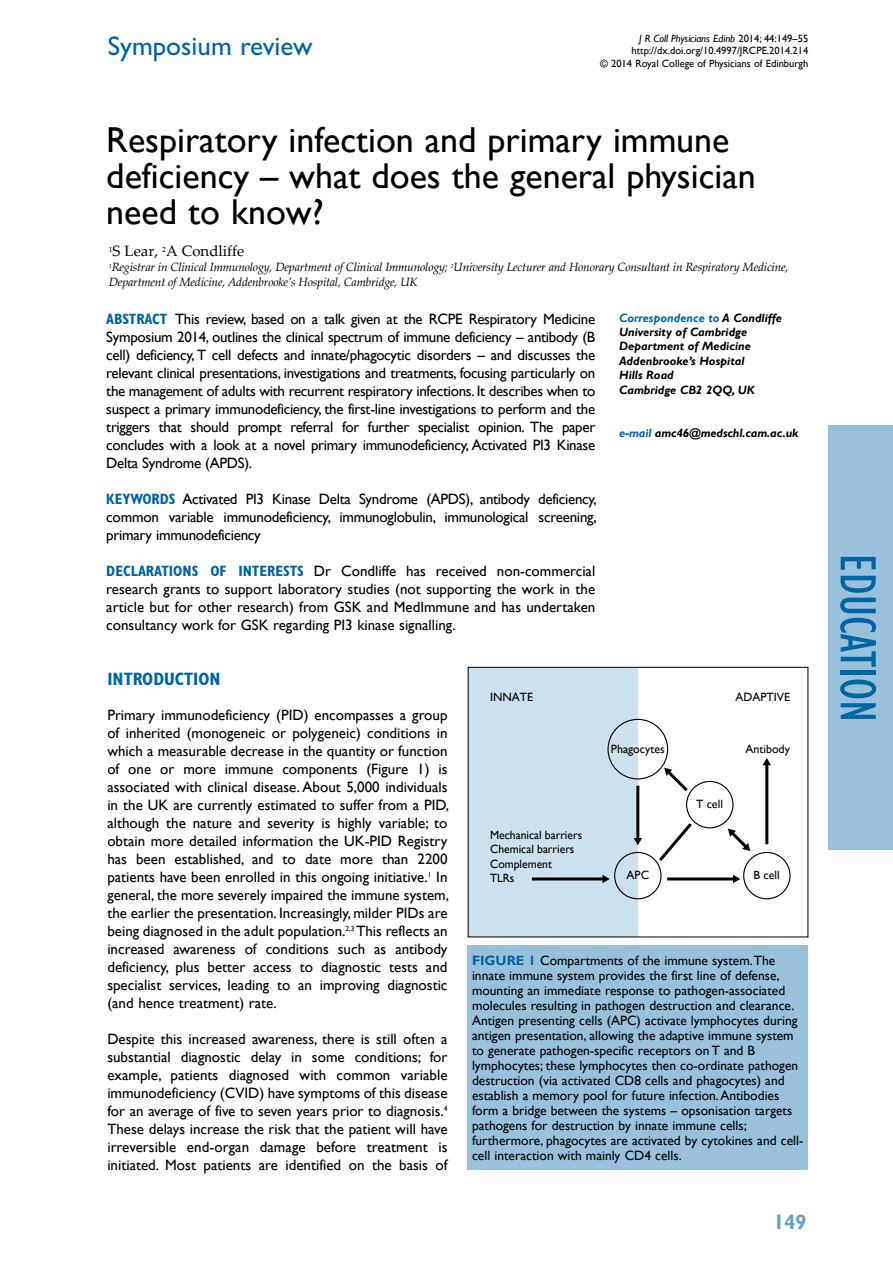
<style>
.page{position:relative;width:893px;height:1263px;background:#fff}
.page>*{position:absolute;margin:0;border:0;box-sizing:border-box;transform-origin:0 0}
.t1{font:condensed 52.5px "Gill Sans";color:#0065a4}
.t2{font:36px/36px "Gill Sans";color:#000}
.t3{font:27px "Gill Sans";color:#0065a4}
.t4{font:700 condensed 21px "Gill Sans";color:#66a3c9}
.t5{font:700 condensed 18px "Gill Sans";color:#0065a4}
.t6{font:15px/18px "Gill Sans";color:#000;text-align:justify}
.t7{font:15px "Palatino Linotype";color:#000}
.t8{font:13.5px/15px "Gill Sans";color:#000}
.t9{font:italic 12px/15px "Palatino Linotype";letter-spacing:-.02em;color:#000}
.t10{font:italic 700 12px/14.4px "Gill Sans";color:#000}
.t11{font:12px/14.4px "Gill Sans";color:#000}
.t12{font:10.5px/12.6px "Gill Sans";color:#000;text-align:right}
.s1{font-style:italic}
.s2{color:#0065a4}
.s3{font-weight:700;font-stretch:condensed;color:#0065a4}
.s4{font-weight:700;color:#0065a4}
</style>
<div class="page">
<div style="left:829px;top:425px;width:64px;height:425px;background:#99c1db"></div>
<div style="left:468px;top:946px;width:340px;height:224px;background:#99c1db"></div>
<div style="left:468px;top:667px;width:170px;height:270px;background:#cce0ed"></div>
<div style="left:743px;top:852px;width:48px;height:47px;border:1px solid #000;border-radius:50%"></div>
<div style="left:686px;top:781px;width:47px;height:47px;border:1px solid #000;border-radius:50%"></div>
<div style="left:607px;top:719px;width:61px;height:60px;border:1px solid #000;border-radius:50%"></div>
<div style="left:614px;top:852px;width:48px;height:47px;border:1px solid #000;border-radius:50%"></div>
<hr style="left:765px;top:764px;width:3px;height:80px;background:#000">
<svg style="left:763px;top:758px;width:8px;height:7px"></svg>
<hr style="left:532px;top:877px;width:72px;height:3px;background:#000">
<svg style="left:602px;top:875px;width:8px;height:8px"></svg>
<hr style="left:667px;top:877px;width:67px;height:3px;background:#000">
<svg style="left:733px;top:875px;width:7px;height:8px"></svg>
<hr style="left:636px;top:786px;width:3px;height:53px;background:#000">
<svg style="left:634px;top:838px;width:8px;height:7px"></svg>
<svg style="left:728px;top:829px;width:22px;height:22px"></svg>
<svg style="left:664px;top:768px;width:27px;height:26px"></svg>
<svg style="left:656px;top:820px;width:39px;height:44px"></svg>
<h3 class="t3" style="left:108px;top:30px;width:206px">Symposium review</h3>
<p class="t12" style="left:600px;top:32px;width:210px"><span class="s1">J R Coll Physicians Edinb</span> 2014; 44:149–55 http://dx.doi.org/10.4997/JRCPE.2014.214<br>© 2014 Royal College of Physicians of Edinburgh</p>
<h2 class="t2" style="left:106px;top:122px;width:651px">Respiratory infection and primary immune deficiency – what does the general physician need to know?</h2>
<p class="t7" style="left:109px;top:241px;width:137px"><sup>1</sup>S Lear, <sup>2</sup>A Condliffe</p>
<p class="t9" style="left:109px;top:259px;width:681px"><sup>1</sup>Registrar in Clinical Immunology, Department of Clinical Immunology; <sup>2</sup>University Lecturer and Honorary Consultant in Respiratory Medicine,<br>Department of Medicine, Addenbrooke’s Hospital, Cambridge, UK</p>
<p class="t10" style="left:619px;top:311px;width:164px"><span class="s2">Correspondence to</span> A Condliffe<br>University of Cambridge<br>Department of Medicine<br>Addenbrooke’s Hospital<br>Hills Road<br>Cambridge CB2 2QQ, UK</p>
<p class="t10" style="left:619px;top:426px;width:181px"><span class="s2">e-mail</span> amc46@medschl.cam.ac.uk</p>
<p class="t6" style="left:106px;top:310px;width:491px"><span class="s3">ABSTRACT</span> This review, based on a talk given at the RCPE Respiratory Medicine Symposium 2014, outlines the clinical spectrum of immune deficiency – antibody (B cell) deficiency, T cell defects and innate/phagocytic disorders – and discusses the relevant clinical presentations, investigations and treatments, focusing particularly on the management of adults with recurrent respiratory infections. It describes when to suspect a primary immunodeficiency, the first-line investigations to perform and the triggers that should prompt referral for further specialist opinion. The paper concludes with a look at a novel primary immunodeficiency, Activated PI3 Kinase Delta Syndrome (APDS).</p>
<p class="t6" style="left:106px;top:490px;width:492px"><span class="s3">KEYWORDS</span> Activated PI3 Kinase Delta Syndrome (APDS), antibody deficiency, common variable immunodeficiency, immunoglobulin, immunological screening, primary immunodeficiency</p>
<p class="t6" style="left:106px;top:562px;width:490px"><span class="s3">DECLARATIONS OF INTERESTS</span> Dr Condliffe has received non-commercial research grants to support laboratory studies (not supporting the work in the article but for other research) from GSK and MedImmune and has undertaken consultancy work for GSK regarding PI3 kinase signalling.</p>
<p class="t5" style="left:107px;top:668px;width:115px">INTRODUCTION</p>
<p class="t6" style="left:107px;top:706px;width:343px">Primary immunodeficiency (PID) encompasses a group of inherited (monogeneic or polygeneic) conditions in which a measurable decrease in the quantity or function of one or more immune components (Figure 1) is associated with clinical disease. About 5,000 individuals in the UK are currently estimated to suffer from a PID, although the nature and severity is highly variable; to obtain more detailed information the UK-PID Registry has been established, and to date more than 2200 patients have been enrolled in this ongoing initiative.<sup>1</sup> In general, the more severely impaired the immune system, the earlier the presentation. Increasingly, milder PIDs are being diagnosed in the adult population.<sup>2,3</sup> This reflects an increased awareness of conditions such as antibody deficiency, plus better access to diagnostic tests and specialist services, leading to an improving diagnostic (and hence treatment) rate.</p>
<p class="t6" style="left:107px;top:1030px;width:342px">Despite this increased awareness, there is still often a substantial diagnostic delay in some conditions; for example, patients diagnosed with common variable immunodeficiency (CVID) have symptoms of this disease for an average of five to seven years prior to diagnosis.<sup>4<br></sup>These delays increase the risk that the patient will have irreversible end-organ damage before treatment is initiated. Most patients are identified on the basis of</p>
<p class="t11" style="left:490px;top:690px;width:44px">INNATE</p>
<p class="t11" style="left:735px;top:690px;width:56px">ADAPTIVE</p>
<p class="t11" style="left:611px;top:741px;width:55px">Phagocytes</p>
<p class="t11" style="left:745px;top:741px;width:46px">Antibody</p>
<p class="t11" style="left:490px;top:828px;width:94px">Mechanical barriers<br>Chemical barriers<br>Complement<br>TLRs</p>
<p class="t11" style="left:626px;top:868px;width:24px">APC</p>
<p class="t11" style="left:696px;top:797px;width:28px">T cell</p>
<p class="t11" style="left:753px;top:868px;width:28px">B cell</p>
<p class="t8" style="left:472px;top:953px;width:333px"><span class="s4">FIGURE 1</span> Compartments of the immune system. The innate immune system provides the first line of defense, mounting an immediate response to pathogen-associated molecules resulting in pathogen destruction and clearance.<br>Antigen presenting cells (APC) activate lymphocytes during antigen presentation, allowing the adaptive immune system to generate pathogen-specific receptors on T and B lymphocytes; these lymphocytes then co-ordinate pathogen destruction (via activated CD8 cells and phagocytes) and establish a memory pool for future infection. Antibodies form a bridge between the systems – opsonisation targets pathogens for destruction by innate immune cells; furthermore, phagocytes are activated by cytokines and cell&shy;cell interaction with mainly CD4 cells.</p>
<h3 class="t4" style="left:774px;top:1209px;width:34px">149</h3>
<h1 class="t1" style="left:889px;top:554px;width:170px;rotate:90deg">education</h1>
</div>
